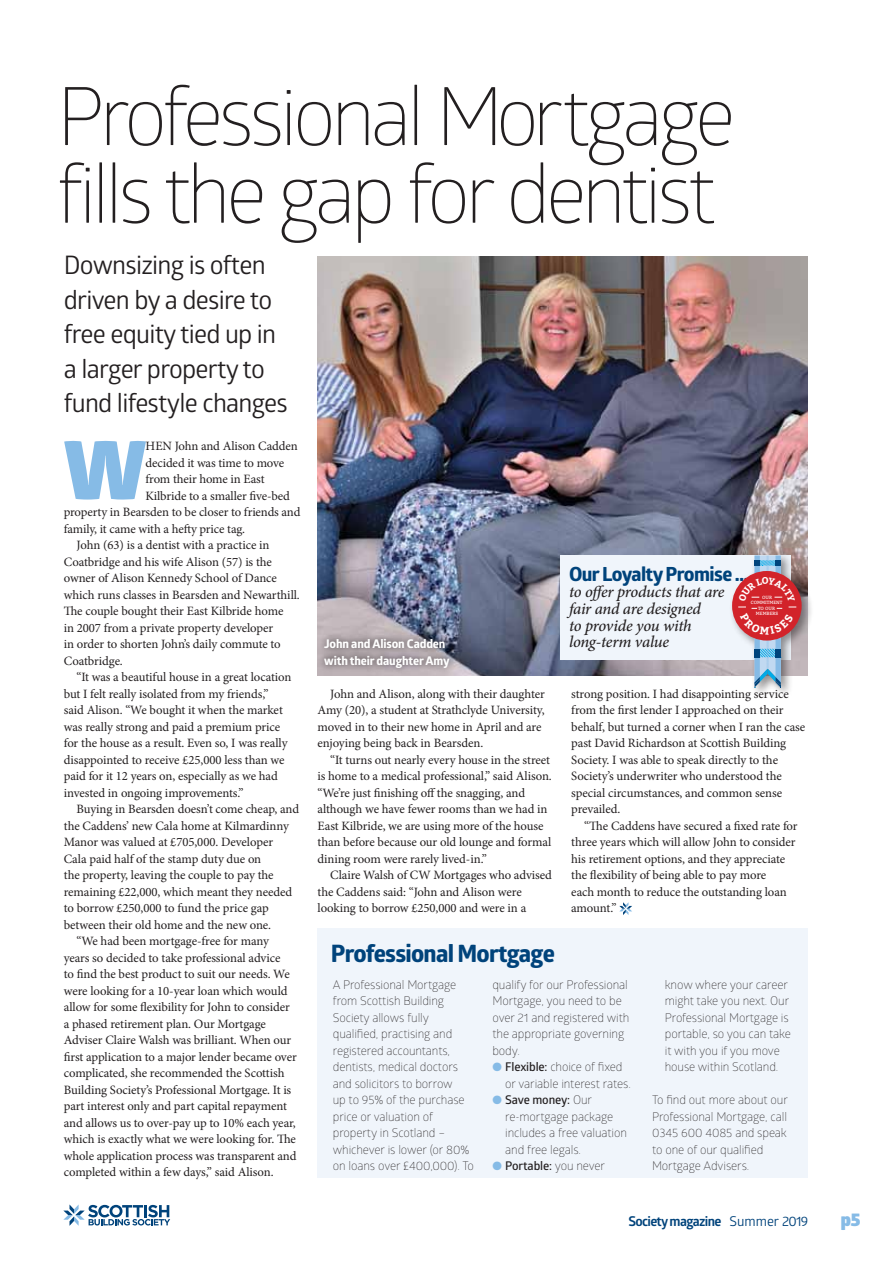
<style>
.page{position:relative;width:893px;height:1263px;background:#fff}
.page>*{position:absolute;margin:0;border:0;box-sizing:border-box;transform-origin:0 0}
.t1{font:900 81.45px "Glober";color:#86bbe6}
.t2{font:300 80.55px/77.7px "Glober";letter-spacing:-.06em;color:#231f20}
.t3{font:25.5px/34.5px "Glober";letter-spacing:-.03em;color:#231f20}
.t4{font:700 24px "Globerx";letter-spacing:-.03em;color:#00437b}
.t5{font:700 19.5px "Globerx";letter-spacing:-.03em;color:#00437b}
.t6{font:900 18px "Glober";color:#86bbe6}
.t7{font:italic 500 16.5px/16.6px "Minion Pro";letter-spacing:-.02em;color:#231f20}
.t8{font:700 13.5px "Glober";letter-spacing:-.05em;color:#00437b}
.t9{font:12.75px/16.5px "Minion Pro";letter-spacing:-.01em;color:#231f20}
.t10{font:300 12px/16.5px "Glober";letter-spacing:-.01em;color:#231f20}
.t11{font:700 12px/16.5px "Globerx";letter-spacing:-.01em;color:#fff}
.t12{font:600 12px "Glober";letter-spacing:-.01em;color:#231f20}
.t13{font:4.5px/5.6px "Bitter";color:#fff;text-align:center}
.s1{color:#86bbe6}
.s2{font-weight:600}
.s3{font-weight:300}
.s4{font-weight:400}
</style>
<div class="page">
<svg style="left:63px;top:1204px;width:107px;height:22px"></svg>
<img style="left:317px;top:256px;width:491px;height:419px">
<svg style="left:619px;top:902px;width:13px;height:13px"></svg>
<div style="left:317px;top:631px;width:140px;height:44px;background:#231f20;opacity:.9"></div>
<div style="left:317px;top:928px;width:491px;height:250px;background:#f0f5fb"></div>
<div style="left:560px;top:555px;width:231px;height:105px;background:#f0f5fb"></div>
<div style="left:728px;top:551px;width:86px;height:148px;background:#231f20;opacity:.5"></div>
<div style="left:732px;top:571px;width:70px;height:69px;background:#d2232a;border-radius:50%"></div>
<svg style="left:738px;top:555px;width:58px;height:132px"></svg>
<h2 class="t2" style="left:57px;top:74px;width:680px">Professional Mortgage fills the gap for dentist</h2>
<h3 class="t3" style="left:64px;top:247px;width:226px">Downsizing is often driven by a desire to free equity tied up in a larger property to fund lifestyle changes</h3>
<h1 class="t1" style="left:64px;top:408px;width:84px">W</h1>
<p class="t9" style="left:146px;top:438px;width:154px">hen John and Alison Cadden</p>
<p class="t9" style="left:146px;top:454px;width:140px">decided it was time to move</p>
<p class="t9" style="left:146px;top:471px;width:121px">from their home in East</p>
<p class="t9" style="left:146px;top:487px;width:146px">Kilbride to a smaller five-bed</p>
<p class="t9" style="left:64px;top:504px;width:238px">property in Bearsden to be closer to friends and</p>
<p class="t9" style="left:64px;top:520px;width:183px">family, it came with a hefty price tag.</p>
<p class="t9" style="left:77px;top:537px;width:194px">John (63) is a dentist with a practice in</p>
<p class="t9" style="left:64px;top:553px;width:210px">Coatbridge and his wife Alison (57) is the</p>
<p class="t9" style="left:64px;top:570px;width:215px">owner of Alison Kennedy School of Dance</p>
<p class="t9" style="left:64px;top:586px;width:238px">which runs classes in Bearsden and Newarthill.</p>
<p class="t9" style="left:64px;top:603px;width:221px">The couple bought their East Kilbride home</p>
<p class="t9" style="left:64px;top:619px;width:211px">in 2007 from a private property developer</p>
<p class="t9" style="left:64px;top:636px;width:219px">in order to shorten John’s daily commute to</p>
<p class="t9" style="left:64px;top:652px;width:61px">Coatbridge.</p>
<p class="t9" style="left:77px;top:669px;width:217px">“It was a beautiful house in a great location</p>
<p class="t9" style="left:64px;top:685px;width:206px">but I felt really isolated from my friends,”</p>
<p class="t9" style="left:64px;top:702px;width:221px">said Alison. “We bought it when the market</p>
<p class="t9" style="left:64px;top:718px;width:218px">was really strong and paid a premium price</p>
<p class="t9" style="left:64px;top:735px;width:225px">for the house as a result. Even so, I was really</p>
<p class="t9" style="left:64px;top:751px;width:222px">disappointed to receive £25,000 less than we</p>
<p class="t9" style="left:64px;top:768px;width:215px">paid for it 12 years on, especially as we had</p>
<p class="t9" style="left:64px;top:784px;width:181px">invested in ongoing improvements.”</p>
<p class="t9" style="left:77px;top:801px;width:224px">Buying in Bearsden doesn’t come cheap, and</p>
<p class="t9" style="left:64px;top:817px;width:227px">the Caddens’ new Cala home at Kilmardinny</p>
<p class="t9" style="left:64px;top:834px;width:211px">Manor was valued at £705,000. Developer</p>
<p class="t9" style="left:64px;top:850px;width:199px">Cala paid half of the stamp duty due on</p>
<p class="t9" style="left:64px;top:867px;width:211px">the property, leaving the couple to pay the</p>
<p class="t9" style="left:64px;top:883px;width:230px">remaining £22,000, which meant they needed</p>
<p class="t9" style="left:64px;top:900px;width:206px">to borrow £250,000 to fund the price gap</p>
<p class="t9" style="left:64px;top:916px;width:209px">between their old home and the new one.</p>
<p class="t9" style="left:77px;top:933px;width:194px">“We had been mortgage-free for many</p>
<p class="t9" style="left:64px;top:949px;width:218px">years so decided to take professional advice</p>
<p class="t9" style="left:64px;top:966px;width:228px">to find the best product to suit our needs. We</p>
<p class="t9" style="left:64px;top:982px;width:225px">were looking for a 10-year loan which would</p>
<p class="t9" style="left:64px;top:999px;width:228px">allow for some flexibility for John to consider</p>
<p class="t9" style="left:64px;top:1015px;width:204px">a phased retirement plan. Our Mortgage</p>
<p class="t9" style="left:64px;top:1032px;width:229px">Adviser Claire Walsh was brilliant. When our</p>
<p class="t9" style="left:64px;top:1048px;width:234px">first application to a major lender became over</p>
<p class="t9" style="left:64px;top:1065px;width:222px">complicated, she recommended the Scottish</p>
<p class="t9" style="left:64px;top:1081px;width:229px">Building Society’s Professional Mortgage. It is</p>
<p class="t9" style="left:64px;top:1098px;width:225px">part interest only and part capital repayment</p>
<p class="t9" style="left:64px;top:1114px;width:234px">and allows us to over-pay up to 10% each year,</p>
<p class="t9" style="left:64px;top:1131px;width:234px">which is exactly what we were looking for. The</p>
<p class="t9" style="left:64px;top:1147px;width:234px">whole application process was transparent and</p>
<p class="t9" style="left:64px;top:1164px;width:211px">completed within a few days,” said Alison.</p>
<p class="t11" style="left:324px;top:635px;width:127px">John and Alison Cadden with their daughter Amy</p>
<p class="t9" style="left:317px;top:685px;width:229px;text-indent:13px">John and Alison, along with their daughter Amy (20), a student at Strathclyde University, moved in to their new home in April and are enjoying being back in Bearsden.</p>
<p class="t9" style="left:317px;top:751px;width:236px;text-indent:13px">“It turns out nearly every house in the street is home to a medical professional,” said Alison. “We’re just finishing off the snagging, and although we have fewer rooms than we had in East Kilbride, we are using more of the house than before because our old lounge and formal dining room were rarely lived-in.”</p>
<p class="t9" style="left:317px;top:867px;width:236px;text-indent:13px">Claire Walsh of CW Mortgages who advised the Caddens said: “John and Alison were looking to borrow £250,000 and were in a</p>
<h3 class="t4" style="left:331px;top:936px;width:225px">Professional Mortgage</h3>
<h3 class="t5" style="left:569px;top:559px;width:181px">Our Loyalty Promise …</h3>
<p class="t7" style="left:569px;top:584px;width:157px">to offer products that are fair and are designed<br>to provide you with long-term value</p>
<p class="t13" style="left:751px;top:594px;width:33px">OUR<br>COMMITMENT<br>TO OUR<br>MEMBERS</p>
<p class="t9" style="left:571px;top:685px;width:236px">strong position. I had disappointing service from the first lender I approached on their behalf, but turned a corner when I ran the case past David Richardson at Scottish Building Society. I was able to speak directly to the Society’s underwriter who understood the special circumstances, and common sense prevailed.</p>
<p class="t9" style="left:571px;top:817px;width:228px;text-indent:13px">“The Caddens have secured a fixed rate for three years which will allow John to consider his retirement options, and they appreciate the flexibility of being able to pay more<br>each month to reduce the outstanding loan amount.”</p>
<p class="t10" style="left:333px;top:975px;width:143px">A Professional Mortgage from Scottish Building<br>Society allows fully qualified, practising and registered accountants, dentists, medical doctors and solicitors to borrow<br>up to 95% of the purchase price or valuation of property in Scotland – whichever is lower (or 80% on loans over £400,000). To</p>
<p class="t10" style="left:492px;top:975px;width:138px">qualify for our Professional<br>Mortgage, you need to be over 21 and registered with the appropriate governing body.</p>
<p class="t10" style="left:505px;top:1058px;width:127px;text-indent:-13px"><span class="s1">●</span> <span class="s2">Flexible:</span> choice of fixed or variable interest rates.</p>
<p class="t10" style="left:505px;top:1091px;width:123px;text-indent:-13px"><span class="s1">●</span> <span class="s2">Save money:</span> Our re-mortgage package includes a free valuation and free legals.</p>
<p class="t12" style="left:492px;top:1157px;width:114px"><span class="s1">●</span> Portable: <span class="s3">you never</span></p>
<p class="t10" style="left:665px;top:975px;width:128px">know where your career might take you next. Our<br>Professional Mortgage is portable, so you can take it with you if you move house within Scotland.</p>
<p class="t10" style="left:652px;top:1091px;width:137px">To find out more about our<br>Professional Mortgage, call<br>0345 600 4085 and speak to one of our qualified<br>Mortgage Advisers.</p>
<p class="t8" style="left:628px;top:1211px;width:181px">Society magazine <span class="s4">Summer 2019</span></p>
<h3 class="t6" style="left:841px;top:1205px;width:21px">p5</h3>
</div>
